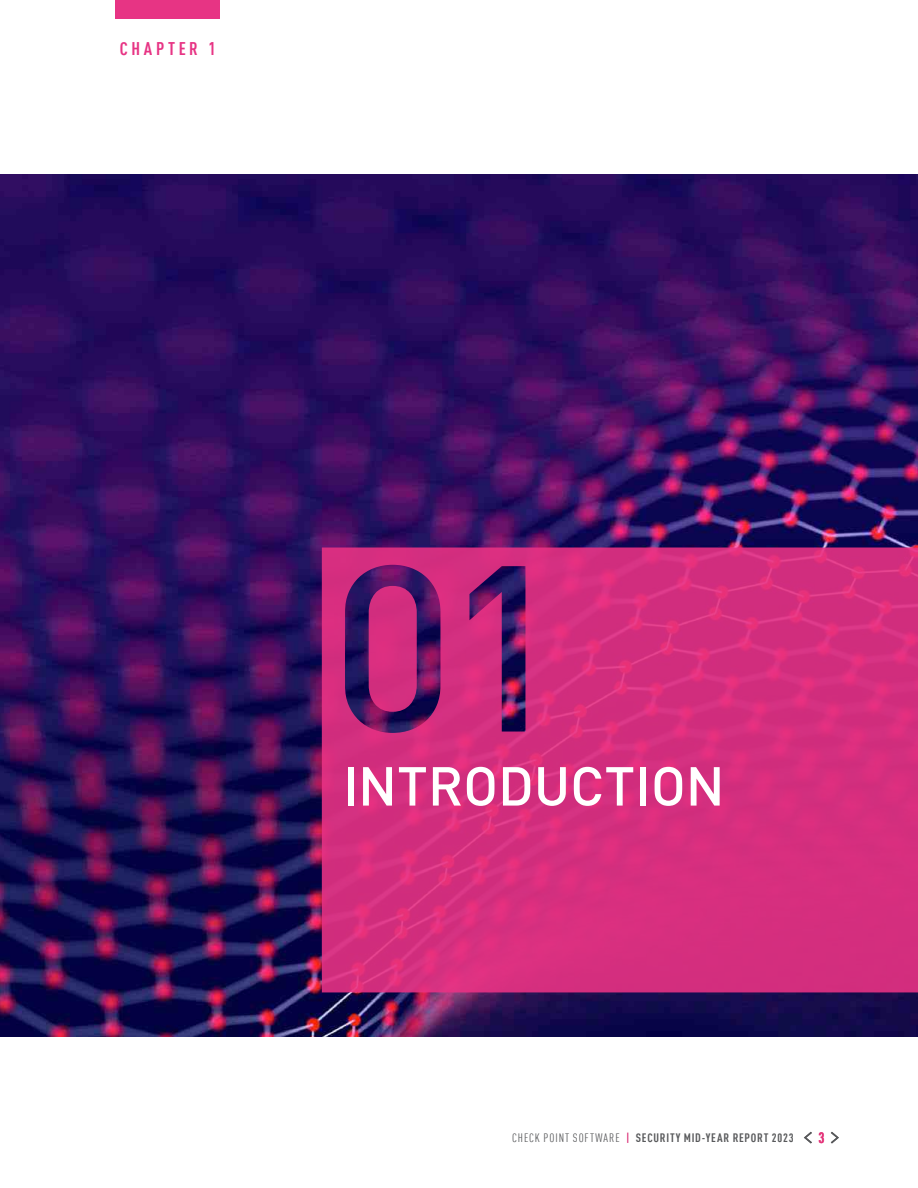
<style>
.page{position:relative;width:918px;height:1188px;background:#fff}
.page>*{position:absolute;margin:0;border:0;box-sizing:border-box;transform-origin:0 0}
.t1{font:500 54px "DIN Pro";color:#fff}
.t2{font:700 condensed 18px "DIN Pro";letter-spacing:.205em;color:#e73484}
.t3{font:700 condensed 15px "DIN Pro";color:#e4367b}
.t4{font:700 condensed 12px "DIN Pro";letter-spacing:.065em;color:#58595b}
.s1{font-weight:400}
.s2{font-weight:500;color:#d61a69}
</style>
<div class="page">
<svg style="left:831px;top:1132px;width:8px;height:11px"></svg>
<svg style="left:804px;top:1132px;width:8px;height:11px"></svg>
<div style="left:116px;top:0;width:104px;height:18px;background:#e73484"></div>
<img style="left:0;top:175px;width:918px;height:861px">
<svg style="left:322px;top:548px;width:596px;height:444px;background:#ce2d7d"></svg>
<h2 class="t2" style="left:120px;top:35px;width:97px">CHAPTER 1</h2>
<h1 class="t1" style="left:343px;top:744px;width:384px">INTRODUCTION</h1>
<p class="t4" style="left:512px;top:1129px;width:283px"><span class="s1">CHECK POINT SOFTWARE</span> <span class="s2">|</span> SECURITY MID-YEAR REPORT 2023</p>
<p class="t3" style="left:818px;top:1127px;width:8px">3</p>
</div>
